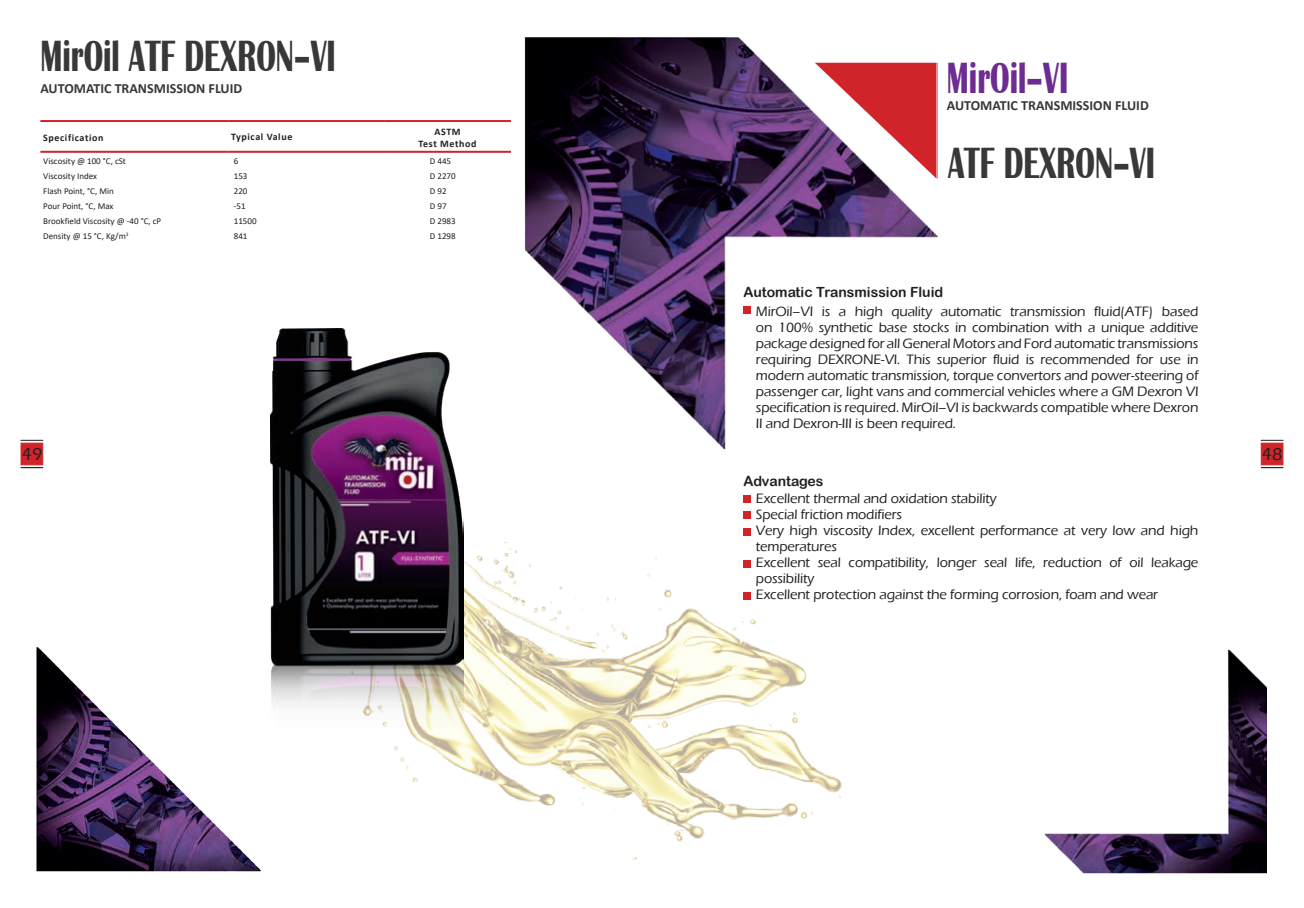
<style>
.page{position:relative;width:1304px;height:908px;background:#fff}
.page>*{position:absolute;margin:0;border:0;box-sizing:border-box;transform-origin:0 0}
.t1{font:700 45px "Britannic";color:#383839;scale:.67 1}
.t2{font:700 45px "Britannic";color:#6c2c91;scale:.67 1}
.t3{font:500 18px "Eras ITC";color:#231f20}
.Text_Tozihat{font:500 14px/16px "Eras ITC";letter-spacing:-.01em;color:#231f20}
.t4{font:700 14px "Calibri";color:#383839}
.t5{font:14px "Arial Rounded MT Bold";color:#231f20}
.t6{font:700 10px "Calibri";letter-spacing:.06em;color:#231f20}
.t7{font:9px "Calibri";color:#231f20}
.t8{font:5.2px "Calibri";color:#231f20}
</style>
<div class="page">
<img style="left:1045px;top:649px;width:222px;height:225px">
<img style="left:524px;top:37px;width:414px;height:413px">
<div style="left:743px;top:306px;width:7px;height:7px;background:#d1232a"></div>
<div style="left:743px;top:495px;width:7px;height:7px;background:#d1232a"></div>
<div style="left:743px;top:511px;width:7px;height:7px;background:#d1232a"></div>
<img style="left:813px;top:61px;width:124px;height:118px">
<div style="left:1261px;top:442px;width:22px;height:23px;background:#d1232a;border:1px solid #d1232a"></div>
<img style="left:494px;top:528px;width:348px;height:332px">
<img style="left:36px;top:519px;width:458px;height:353px">
<hr style="left:40px;top:120px;width:188px;height:2px;background:#d1232a">
<hr style="left:228px;top:120px;width:156px;height:2px;background:#d1232a">
<hr style="left:384px;top:120px;width:127px;height:2px;background:#d1232a">
<hr style="left:40px;top:151px;width:188px;height:2px;background:#d1232a">
<hr style="left:228px;top:151px;width:156px;height:2px;background:#d1232a">
<hr style="left:384px;top:151px;width:127px;height:2px;background:#d1232a">
<div style="left:21px;top:442px;width:22px;height:23px;background:#d1232a;border:1px solid #d1232a"></div>
<svg style="left:1261px;top:440px;width:22px;height:1px"></svg>
<svg style="left:1261px;top:467px;width:22px;height:1px"></svg>
<svg style="left:21px;top:440px;width:22px;height:1px"></svg>
<svg style="left:21px;top:467px;width:22px;height:1px"></svg>
<img style="left:271px;top:328px;width:192px;height:544px">
<p class="t1" style="left:40px;top:31px;width:443px">MirOil ATF DEXRON–VI</p>
<p class="t4" style="left:40px;top:78px;width:203px">AUTOMATIC TRANSMISSION FLUID</p>
<p class="t6" style="left:43px;top:131px;width:62px">Specification</p>
<p class="t6" style="left:231px;top:130px;width:63px">Typical Value</p>
<p class="t7" style="left:43px;top:154px;width:84px">Viscosity @ 100 ,C° cSt</p>
<p class="t7" style="left:234px;top:154px;width:6px">6</p>
<p class="t7" style="left:43px;top:170px;width:55px">Viscosity Index</p>
<p class="t7" style="left:234px;top:170px;width:15px">153</p>
<p class="t6" style="left:434px;top:125px;width:28px">ASTM</p>
<p class="t6" style="left:419px;top:137px;width:60px">Test Method</p>
<p class="t7" style="left:430px;top:154px;width:23px">D 445</p>
<p class="t7" style="left:430px;top:170px;width:27px">D 2270</p>
<p class="t2" style="left:947px;top:52px;width:183px">MirOil–VI</p>
<p class="t4" style="left:947px;top:95px;width:203px">AUTOMATIC TRANSMISSION FLUID</p>
<p class="t1" style="left:948px;top:138px;width:311px">ATF DEXRON–VI</p>
<p class="t7" style="left:43px;top:185px;width:72px">Flash Point ,C°, M i n</p>
<p class="t7" style="left:234px;top:185px;width:15px">220</p>
<p class="t7" style="left:430px;top:185px;width:18px">D92</p>
<p class="t7" style="left:43px;top:200px;width:72px">Pour Point ,C°, M a x</p>
<p class="t7" style="left:234px;top:200px;width:13px">-51</p>
<p class="t7" style="left:430px;top:200px;width:18px">D97</p>
<p class="t7" style="left:43px;top:214px;width:120px">Brookfield Viscosity @ -40 ,C° c P</p>
<p class="t7" style="left:234px;top:214px;width:24px">11500</p>
<p class="t7" style="left:430px;top:214px;width:27px">D 2983</p>
<p class="t7" style="left:43px;top:229px;width:84px">Density @ 1 5 ,C° K g m/</p>
<p class="t8" style="left:126px;top:230px;width:4px">3</p>
<p class="t7" style="left:234px;top:229px;width:15px">841</p>
<p class="t7" style="left:430px;top:229px;width:27px">D 1298</p>
<p class="t5" style="left:743px;top:284px;width:201px">Automatic Transmission Fluid</p>
<p class="Text_Tozihat" style="left:1094px;top:303px;width:61px">fluid(ATF)</p>
<p class="Text_Tozihat" style="left:756px;top:303px;width:444px">MirOil–VI<br>on 100% synthetic base stocks in combination with a unique additive package designed for all General Motors and Ford automatic transmissions requiring DEXRONE-VI. This superior fluid is recommended for use in modern automatic transmission, torque convertors and power-steering of passenger car, light vans and commercial vehicles where a GM Dexron VI specification is required. MirOil–VI is backwards compatible where Dexron II and Dexron-III is been required.</p>
<p class="Text_Tozihat" style="left:822px;top:303px;width:10px">is</p>
<p class="Text_Tozihat" style="left:855px;top:303px;width:30px">high</p>
<p class="Text_Tozihat" style="left:891px;top:303px;width:42px">quality</p>
<p class="Text_Tozihat" style="left:941px;top:303px;width:63px">automatic</p>
<p class="Text_Tozihat" style="left:1010px;top:303px;width:77px">transmission</p>
<p class="Text_Tozihat" style="left:1162px;top:303px;width:38px">based</p>
<p class="Text_Tozihat" style="left:839px;top:303px;width:9px">a</p>
<p class="t3" style="left:22px;top:444px;width:22px">49</p>
<p class="t3" style="left:1262px;top:444px;width:22px">48</p>
<p class="t5" style="left:743px;top:472px;width:82px">Advantages</p>
<p class="Text_Tozihat" style="left:756px;top:490px;width:242px">Excellent thermal and oxidation stability</p>
<p class="Text_Tozihat" style="left:756px;top:506px;width:148px">Special friction modifiers</p>
<p class="Text_Tozihat" style="left:756px;top:522px;width:444px">Very high viscosity Index, excellent performance at very low and high temperatures</p>
<p class="Text_Tozihat" style="left:1151px;top:554px;width:49px">leakage</p>
<p class="Text_Tozihat" style="left:1015px;top:554px;width:22px">life,</p>
<p class="Text_Tozihat" style="left:1109px;top:554px;width:14px">of</p>
<p class="Text_Tozihat" style="left:848px;top:554px;width:82px">compatibility,</p>
<p class="Text_Tozihat" style="left:1043px;top:554px;width:60px">reduction</p>
<p class="Text_Tozihat" style="left:1129px;top:554px;width:16px">oil</p>
<p class="Text_Tozihat" style="left:756px;top:554px;width:60px">Excellent possibility</p>
<p class="Text_Tozihat" style="left:756px;top:586px;width:404px">Excellent protection against the forming corrosion, foam and wear</p>
<p class="Text_Tozihat" style="left:818px;top:554px;width:25px">seal</p>
<p class="Text_Tozihat" style="left:937px;top:554px;width:41px">longer</p>
<p class="Text_Tozihat" style="left:984px;top:554px;width:25px">seal</p>
</div>
